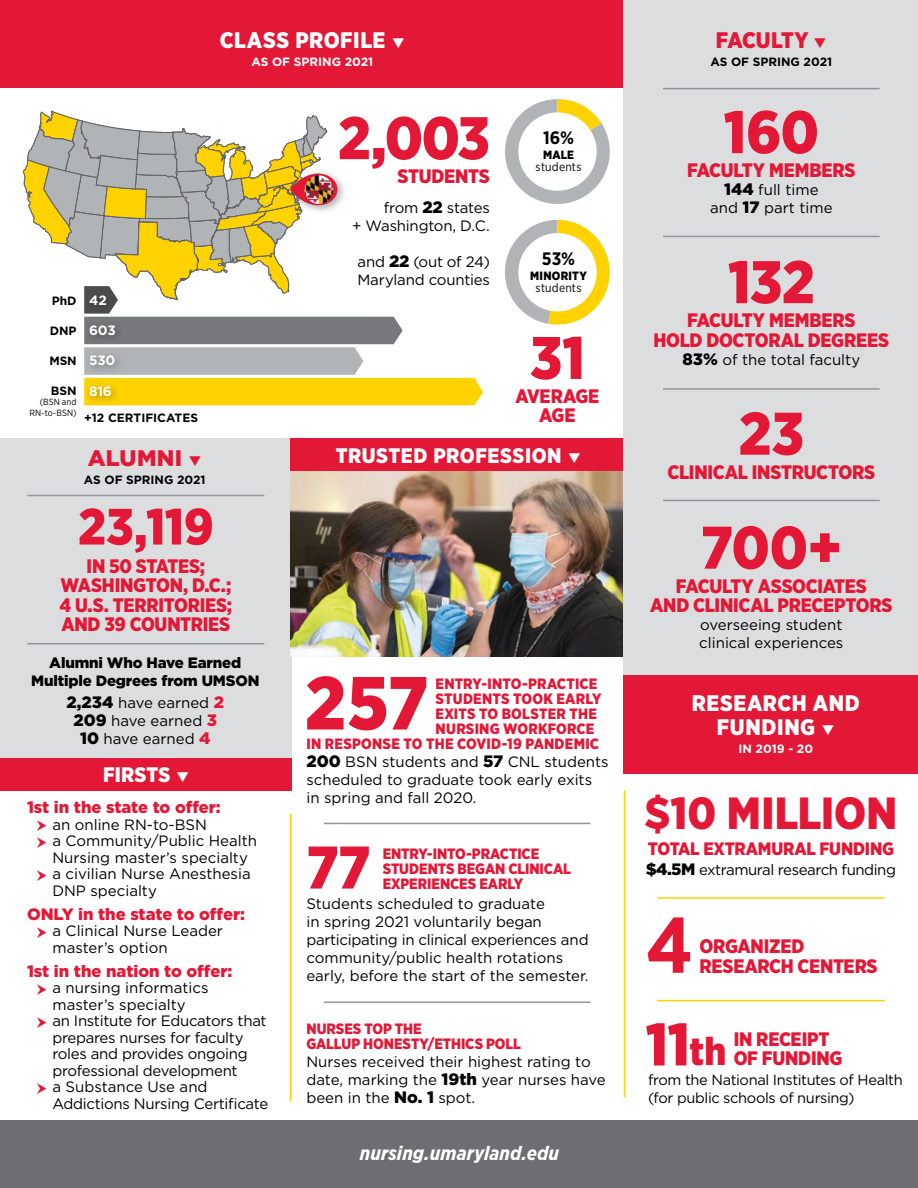
<style>
.page{position:relative;width:918px;height:1188px;background:#fff}
.page>*{position:absolute;margin:0;border:0;box-sizing:border-box;transform-origin:0 0}
.t1{font:700 78.6px "Gotham Narrow";color:#e31837}
.t2{font:900 75px "Gotham Narrow";color:#e31837}
.t3{font:900 60px "Gotham Narrow";letter-spacing:-.01em;color:#e31837}
.t4{font:900 51px "Gotham Narrow";color:#e31837}
.t5{font:900 45px "Gotham Narrow";color:#e31837}
.t6{font:900 22.5px/24px "Gotham Narrow";letter-spacing:.025em;color:#fff;text-align:center}
.t7{font:900 22.5px "Gotham Narrow";letter-spacing:-.015em;color:#e31837}
.t8{font:900 22.5px "Gotham";letter-spacing:.015em;color:#e31837}
.t9{font:900 21px "Gotham Narrow";letter-spacing:.025em;color:#fff}
.t10{font:900 19.5px/19.5px "Gotham Narrow";letter-spacing:-.015em;color:#e31837;text-align:center}
.t11{font:italic 700 19.5px "Gotham Narrow";letter-spacing:.005em;color:#fff}
.t12{font:900 18px "Gotham Narrow";letter-spacing:-.015em;color:#e31837}
.t13{font:700 18px "Gotham Narrow";color:#000}
.t14{font:900 16.5px "Gotham";color:#e31837}
.t15{font:15px/18px "Gotham";color:#000}
.t16{font:900 15px/15px "Gotham Narrow";color:#e31837}
.t17{font:15px/16.5px "Gotham";letter-spacing:-.02em;color:#000}
.t18{font:900 15px/18px "Gotham";letter-spacing:-.01em;color:#000;text-align:center}
.t19{font:15px "Gotham";letter-spacing:-.03em;color:#000}
.t20{font:14.7px/18px "Gotham";letter-spacing:-.025em;color:#000}
.t21{font:700 13.5px "Gotham";letter-spacing:-.02em;color:#fff}
.t22{font:700 12px "Gotham";color:#000}
.t23{font:700 12px "Gotham";color:#fff}
.t24{font:12px/12px "Gotham Narrow";letter-spacing:.015em;color:#000;text-align:center}
.t25{font:900 12px "Gotham Narrow";letter-spacing:.025em;color:#000}
.t26{font:9px/10.5px "Gotham Narrow";letter-spacing:.01em;color:#000;text-align:right}
.s1{font-weight:900;font-size:16.5px}
.s2{font-weight:900}
.s3{font-weight:900;font-size:16.5px;color:#e31837}
.s4{font-family:"Gotham Narrow";font-weight:900;color:#e31837}
.s5{font-size:39px}
</style>
<div class="page">
<svg style="left:505px;top:99px;width:105px;height:105px"></svg>
<svg style="left:505px;top:220px;width:105px;height:105px"></svg>
<div style="left:0;top:0;width:625px;height:88px;background:#e31837"></div>
<div style="left:518px;top:112px;width:79px;height:79px;background:#fff;border-radius:50%"></div>
<div style="left:518px;top:233px;width:79px;height:78px;background:#fff;border-radius:50%"></div>
<svg style="left:23px;top:111px;width:460px;height:294px"></svg>
<div style="left:85px;top:289px;width:39px;height:116px;background:#000;opacity:.35"></div>
<div style="left:0;top:439px;width:291px;height:319px;background:#dcddde"></div>
<hr style="left:27px;top:495px;width:237px;height:1px;background:#939598">
<hr style="left:27px;top:643px;width:237px;height:1px;background:#939598">
<div style="left:0;top:758px;width:292px;height:32px;background:#e31837"></div>
<hr style="left:290px;top:814px;width:1px;height:287px;background:#ffd200">
<img style="left:291px;top:471px;width:333px;height:186px">
<div style="left:291px;top:439px;width:333px;height:32px;background:#e31837"></div>
<hr style="left:324px;top:823px;width:266px;height:1px;background:#939598">
<hr style="left:324px;top:1002px;width:266px;height:1px;background:#939598">
<hr style="left:624px;top:790px;width:1px;height:307px;background:#ffd200">
<div style="left:624px;top:0;width:294px;height:694px;background:#dcddde"></div>
<hr style="left:663px;top:88px;width:217px;height:1px;background:#939598">
<hr style="left:663px;top:236px;width:217px;height:1px;background:#939598">
<hr style="left:663px;top:388px;width:217px;height:2px;background:#939598">
<hr style="left:663px;top:500px;width:217px;height:1px;background:#939598">
<div style="left:624px;top:676px;width:294px;height:98px;background:#e31837"></div>
<hr style="left:657px;top:897px;width:228px;height:2px;background:#ffd200">
<hr style="left:657px;top:1000px;width:228px;height:1px;background:#ffd200">
<div style="left:0;top:1120px;width:918px;height:68px;background:#6d6e71"></div>
<p class="t22" style="left:52px;top:293px;width:26px">PhD</p>
<p class="t22" style="left:50px;top:323px;width:28px">DNP</p>
<p class="t22" style="left:50px;top:353px;width:29px">MSN</p>
<p class="t22" style="left:51px;top:383px;width:27px">BSN</p>
<p class="t26" style="left:30px;top:397px;width:49px">(BSN and<br>RN-to-BSN)</p>
<p class="t21" style="left:89px;top:291px;width:19px">42</p>
<p class="t21" style="left:89px;top:321px;width:28px">603</p>
<p class="t21" style="left:89px;top:352px;width:28px">530</p>
<p class="t21" style="left:89px;top:382px;width:24px">816</p>
<p class="t22" style="left:84px;top:410px;width:115px">+12 CERTIFICATES</p>
<p class="t6" style="left:220px;top:28px;width:186px">CLASS PROFILE ❑</p>
<p class="t23" style="left:251px;top:54px;width:123px">AS OF SPRING 2021</p>
<p class="t3" style="left:338px;top:98px;width:153px">2,003</p>
<p class="t10" style="left:397px;top:166px;width:94px">STUDENTS</p>
<p class="t15" style="left:352px;top:199px;width:139px;text-align:right">from <span class="s1">22</span> states<br>+ Washington, D.C.</p>
<p class="t15" style="left:357px;top:253px;width:134px">and <span class="s1">22</span> (out of 24)<br>Maryland counties</p>
<p class="t13" style="left:543px;top:126px;width:32px">16%</p>
<p class="t24" style="left:536px;top:149px;width:47px"><span class="s2">MALE </span>students</p>
<p class="t13" style="left:542px;top:247px;width:35px">53%</p>
<p class="t25" style="left:530px;top:268px;width:58px">MINORITY</p>
<p class="t24" style="left:536px;top:281px;width:47px">students</p>
<p class="t3" style="left:530px;top:318px;width:56px">31</p>
<p class="t10" style="left:515px;top:386px;width:85px">AVERAGE</p>
<p class="t10" style="left:539px;top:406px;width:38px">AGE</p>
<p class="t8" style="left:88px;top:442px;width:115px">ALUMNI ❑</p>
<p class="t22" style="left:84px;top:472px;width:123px">AS OF SPRING 2021</p>
<p class="t4" style="left:78px;top:493px;width:137px">23,119</p>
<p class="t10" style="left:59px;top:556px;width:174px">IN 50 STATES;<br>WASHINGTON, D.C.;<br>4 U.S. TERRITORIES;<br>AND 39 COUNTRIES</p>
<p class="t18" style="left:31px;top:654px;width:230px">Alumni Who Have Earned<br>Multiple Degrees from UMSON</p>
<p class="t15" style="left:67px;top:693px;width:159px;text-align:center"><span class="s1">2,234</span> have earned <span class="s3">2<br></span><span class="s1">209</span> have earned <span class="s3">3<br></span><span class="s1">10</span> have earned <span class="s3">4</span></p>
<p class="t9" style="left:103px;top:761px;width:88px">FIRSTS ❑</p>
<p class="t14" style="left:27px;top:796px;width:195px">1st in the state to offer:</p>
<p class="t15" style="left:52px;top:815px;width:156px">an online RN-to-BSN</p>
<p class="t15" style="left:52px;top:832px;width:206px;line-height:16.5px">a Community/Public Health<br>Nursing master’s specialty</p>
<p class="t15" style="left:52px;top:865px;width:200px;line-height:16.5px">a civilian Nurse Anesthesia<br>DNP specialty</p>
<p class="t14" style="left:27px;top:903px;width:220px">ONLY in the state to offer:</p>
<p class="t15" style="left:52px;top:922px;width:172px;line-height:16.5px">a Clinical Nurse Leader master’s option</p>
<p class="t14" style="left:27px;top:960px;width:207px">1st in the nation to offer:</p>
<p class="t15" style="left:52px;top:979px;width:158px;line-height:16.5px">a nursing informatics master’s specialty</p>
<p class="t17" style="left:52px;top:1012px;width:216px">an Institute for Educators that prepares nurses for faculty roles and provides ongoing professional development</p>
<p class="t17" style="left:52px;top:1078px;width:217px">a Substance Use and<br>Addictions Nursing Certificate</p>
<p class="t9" style="left:336px;top:441px;width:247px">TRUSTED PROFESSION ❑</p>
<p class="t2" style="left:305px;top:654px;width:125px">257</p>
<p class="t16" style="left:436px;top:676px;width:167px">ENTRY-INTO-PRACTICE<br>STUDENTS TOOK EARLY<br>EXITS TO BOLSTER THE</p>
<p class="t16" style="left:436px;top:721px;width:160px">NURSING WORKFORCE</p>
<p class="t15" style="left:306px;top:734px;width:304px"><span class="s4">IN RESPONSE TO THE COVID-19 PANDEMIC </span><span class="s1">200</span> BSN students and <span class="s1">57</span> CNL students scheduled to graduate took early exits in spring and fall 2020.</p>
<p class="t3" style="left:306px;top:828px;width:65px">77</p>
<p class="t16" style="left:383px;top:846px;width:190px">ENTRY-INTO-PRACTICE<br>STUDENTS BEGAN CLINICAL</p>
<p class="t16" style="left:383px;top:876px;width:142px">EXPERIENCES EARLY</p>
<p class="t15" style="left:306px;top:895px;width:284px">Students scheduled to graduate<br>in spring 2021 voluntarily began participating in clinical experiences and community/public health rotations early, before the start of the semester.</p>
<p class="t16" style="left:306px;top:1021px;width:216px">NURSES TOP THE<br>GALLUP HONESTY/ETHICS POLL</p>
<p class="t15" style="left:306px;top:1052px;width:301px">Nurses received their highest rating to date, marking the <span class="s1">19th</span> year nurses have been in the <span class="s1">No. 1</span> spot.</p>
<p class="t11" style="left:360px;top:1141px;width:201px">nursing.umaryland.edu</p>
<p class="t7" style="left:716px;top:25px;width:112px">FACULTY ❑</p>
<p class="t22" style="left:710px;top:54px;width:123px">AS OF SPRING 2021</p>
<p class="t3" style="left:724px;top:92px;width:97px">160</p>
<p class="t10" style="left:687px;top:160px;width:170px">FACULTY MEMBERS</p>
<p class="t15" style="left:710px;top:181px;width:124px;text-align:center"><span class="s1">144</span> full time and <span class="s1">17</span> part time</p>
<p class="t3" style="left:728px;top:242px;width:88px">132</p>
<p class="t10" style="left:653px;top:310px;width:237px">FACULTY MEMBERS<br>HOLD DOCTORAL DEGREES</p>
<p class="t15" style="left:682px;top:350px;width:179px"><span class="s1">83%</span> of the total faculty</p>
<p class="t3" style="left:739px;top:394px;width:67px">23</p>
<p class="t10" style="left:668px;top:462px;width:209px">CLINICAL INSTRUCTORS</p>
<p class="t3" style="left:701px;top:508px;width:143px">700+</p>
<p class="t10" style="left:650px;top:576px;width:244px">FACULTY ASSOCIATES<br>AND CLINICAL PRECEPTORS</p>
<p class="t15" style="left:699px;top:616px;width:146px">overseeing student clinical experiences</p>
<p class="t6" style="left:692px;top:691px;width:170px">RESEARCH AND<br>FUNDING ❑</p>
<p class="t23" style="left:739px;top:741px;width:76px">IN 2019 - 20</p>
<p class="t5" style="left:645px;top:784px;width:254px">$10 MILLION</p>
<p class="t12" style="left:648px;top:836px;width:248px">TOTAL EXTRAMURAL FUNDING</p>
<p class="t19" style="left:646px;top:860px;width:252px"><span class="s1">$4.5M</span> extramural research funding</p>
<p class="t1" style="left:646px;top:895px;width:49px">4</p>
<p class="t10" style="left:700px;top:936px;width:180px;text-align:left">ORGANIZED<br>RESEARCH CENTERS</p>
<p class="t3" style="left:646px;top:1005px;width:82px">11<span class="s5">th</span></p>
<p class="t10" style="left:734px;top:1029px;width:97px">IN RECEIPT</p>
<p class="t10" style="left:734px;top:1049px;width:110px">OF FUNDING</p>
<p class="t20" style="left:648px;top:1070px;width:256px">from the National Institutes of Health (for public schools of nursing)</p>
</div>
